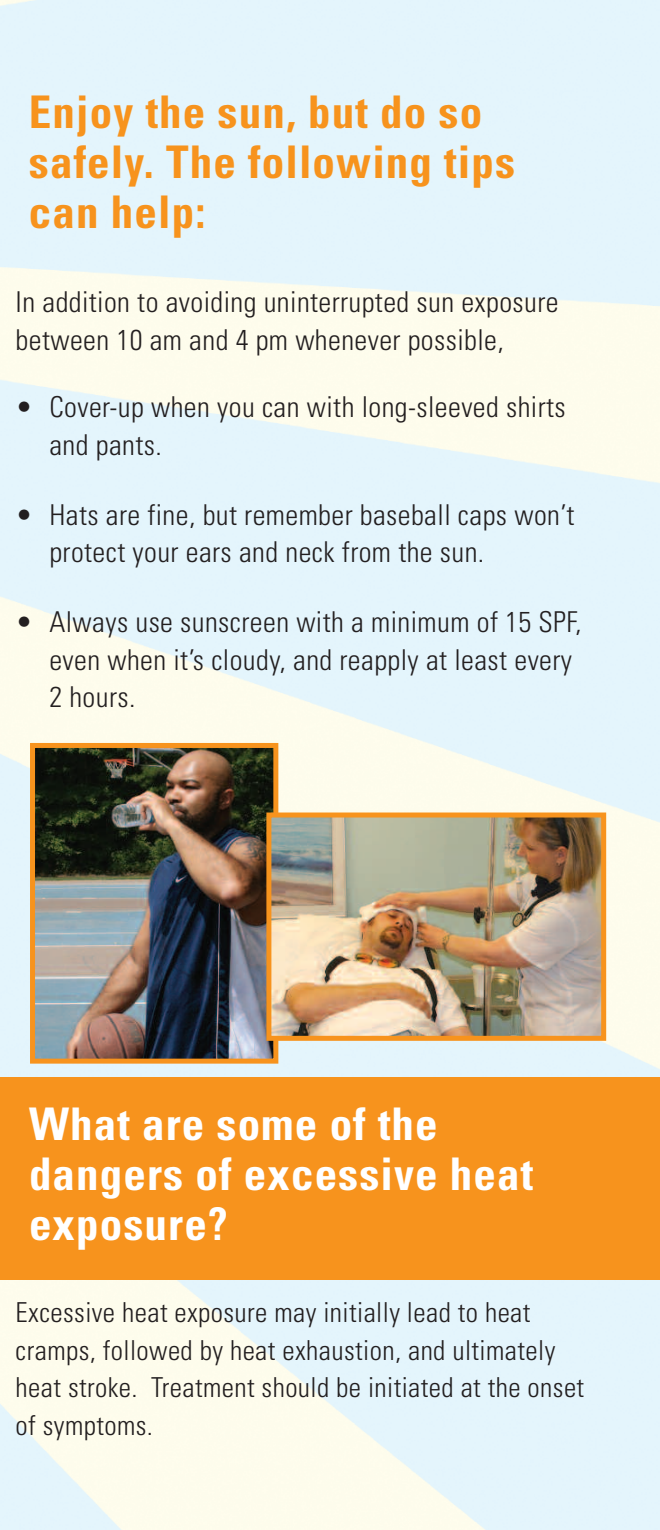
<style>
.page{position:relative;width:660px;height:1530px;background:#fff}
.page>*{position:absolute;margin:0;border:0;box-sizing:border-box;transform-origin:0 0}
.t1{font:700 condensed 45px/50px "Univers";letter-spacing:.025em;color:#f7931d}
.t2{font:700 condensed 45px/50px "Univers";letter-spacing:.025em;color:#fff}
.t3{font:300 condensed 28.75px/37.5px "Univers";letter-spacing:.015em;color:#231f20}
.t4{font:300 condensed 27.5px/37.5px "Univers";letter-spacing:.015em;color:#231f20}
</style>
<div class="page">
<img style="left:0;top:0;width:660px;height:1530px">
<div style="left:0;top:1077px;width:660px;height:203px;background:#f7931d"></div>
<img style="left:36px;top:749px;width:236px;height:309px">
<div style="left:30px;top:743px;width:248px;height:321px;border:5px solid #f7931d"></div>
<img style="left:272px;top:819px;width:328px;height:216px">
<div style="left:266px;top:813px;width:340px;height:228px;border:5px solid #f7931d"></div>
<h1 class="t1" style="left:29px;top:91px;width:488px">Enjoy the sun, but do so safely. The following tips can help:</h1>
<p class="t3" style="left:16px;top:286px;width:544px">In addition to avoiding uninterrupted sun exposure between 10 am and 4 pm whenever possible,</p>
<p class="t3" style="left:49px;top:391px;width:518px;text-indent:-34px">• Cover-up when you can with long-sleeved shirts and pants.</p>
<p class="t3" style="left:49px;top:498px;width:527px;text-indent:-34px">• Hats are fine, but remember baseball caps won’t protect your ears and neck from the sun.</p>
<p class="t3" style="left:49px;top:606px;width:534px;text-indent:-34px">• Always use sunscreen with a minimum of 15 SPF, even when it’s cloudy, and reapply at least every<br>2 hours.</p>
<h1 class="t2" style="left:29px;top:1103px;width:506px">What are some of the dangers of excessive heat exposure?</h1>
<p class="t4" style="left:16px;top:1296px;width:570px">Excessive heat exposure may initially lead to heat cramps, followed by heat exhaustion, and ultimately heat stroke. Treatment should be initiated at the onset of symptoms.</p>
</div>
